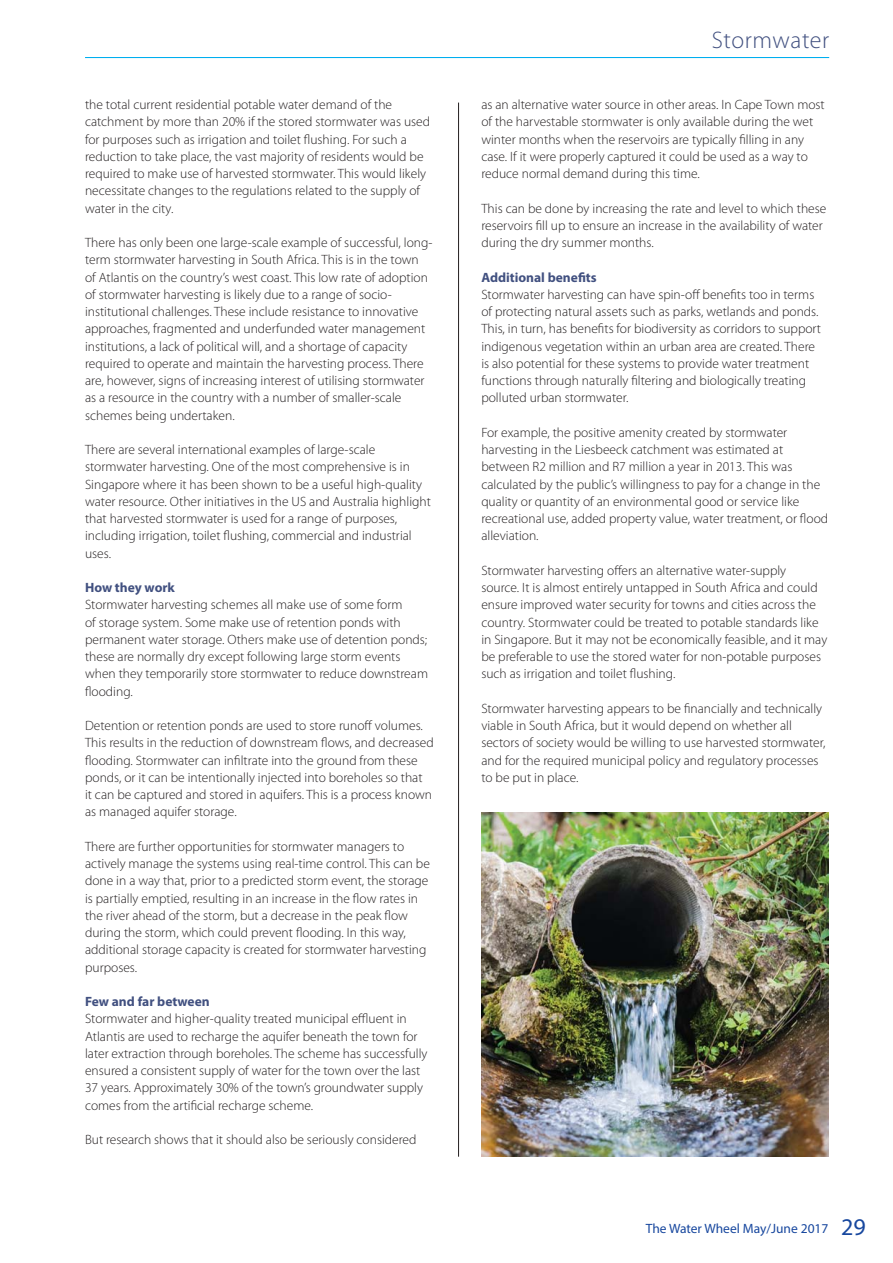
<style>
.page{position:relative;width:893px;height:1263px;background:#fff}
.page>*{position:absolute;margin:0;border:0;box-sizing:border-box;transform-origin:0 0}
.t1{font:300 24px "Myriad Pro";letter-spacing:.025em;color:#415080}
.t2{font:300 13.5px/17.2px "Myriad Pro";color:#231f20}
.t3{font:700 13.5px "Myriad Pro";color:#415080}
.t4{font:13.5px "Myriad Pro";color:#17479e}
.s1{font-size:24px}
</style>
<div class="page">
<hr style="left:85px;top:57px;width:744px;height:1px;background:#00aeef">
<hr style="left:458px;top:103px;width:1px;height:1054px;background:#231f20">
<img style="left:481px;top:812px;width:347px;height:345px">
<p class="t2" style="left:85px;top:97px;width:347px">the total current residential potable water demand of the catchment by more than 20% if the stored stormwater was used for purposes such as irrigation and toilet flushing. For such a reduction to take place, the vast majority of residents would be required to make use of harvested stormwater. This would likely necessitate changes to the regulations related to the supply of water in the city.</p>
<p class="t2" style="left:85px;top:235px;width:349px">There has only been one large-scale example of successful, long&shy;term stormwater harvesting in South Africa. This is in the town of Atlantis on the country’s west coast. This low rate of adoption of stormwater harvesting is likely due to a range of socio&shy;institutional challenges. These include resistance to innovative approaches, fragmented and underfunded water management institutions, a lack of political will, and a shortage of capacity required to operate and maintain the harvesting process. There are, however, signs of increasing interest of utilising stormwater as a resource in the country with a number of smaller-scale schemes being undertaken.</p>
<p class="t2" style="left:85px;top:442px;width:347px">There are several international examples of large-scale stormwater harvesting. One of the most comprehensive is in Singapore where it has been shown to be a useful high-quality water resource. Other initiatives in the US and Australia highlight that harvested stormwater is used for a range of purposes, including irrigation, toilet flushing, commercial and industrial uses.</p>
<p class="t3" style="left:85px;top:582px;width:91px">How they work</p>
<p class="t2" style="left:85px;top:597px;width:344px">Stormwater harvesting schemes all make use of some form<br>of storage system. Some make use of retention ponds with permanent water storage. Others make use of detention ponds; these are normally dry except following large storm events when they temporarily store stormwater to reduce downstream flooding.</p>
<p class="t2" style="left:85px;top:718px;width:350px">Detention or retention ponds are used to store runoff volumes.<br>This results in the reduction of downstream flows, and decreased flooding. Stormwater can infiltrate into the ground from these ponds, or it can be intentionally injected into boreholes so that<br>it can be captured and stored in aquifers. This is a process known as managed aquifer storage.</p>
<p class="t2" style="left:85px;top:839px;width:346px">There are further opportunities for stormwater managers to actively manage the systems using real-time control. This can be done in a way that, prior to a predicted storm event, the storage is partially emptied, resulting in an increase in the flow rates in the river ahead of the storm, but a decrease in the peak flow during the storm, which could prevent flooding. In this way, additional storage capacity is created for stormwater harvesting purposes.</p>
<p class="t3" style="left:85px;top:996px;width:126px">Few and far between</p>
<p class="t2" style="left:85px;top:1011px;width:344px">Stormwater and higher-quality treated municipal effluent in Atlantis are used to recharge the aquifer beneath the town for later extraction through boreholes. The scheme has successfully ensured a consistent supply of water for the town over the last 37 years. Approximately 30% of the town’s groundwater supply comes from the artificial recharge scheme.</p>
<p class="t2" style="left:85px;top:1132px;width:333px">But research shows that it should also be seriously considered</p>
<h1 class="t1" style="left:712px;top:31px;width:119px">Stormwater</h1>
<p class="t2" style="left:481px;top:97px;width:345px">as an alternative water source in other areas. In Cape Town most of the harvestable stormwater is only available during the wet winter months when the reservoirs are typically filling in any case. If it were properly captured it could be used as a way to reduce normal demand during this time.</p>
<p class="t2" style="left:481px;top:201px;width:347px">This can be done by increasing the rate and level to which these reservoirs fill up to ensure an increase in the availability of water during the dry summer months.</p>
<p class="t3" style="left:481px;top:272px;width:117px">Additional benefits</p>
<p class="t2" style="left:481px;top:287px;width:341px">Stormwater harvesting can have spin-off benefits too in terms of protecting natural assets such as parks, wetlands and ponds.<br>This, in turn, has benefits for biodiversity as corridors to support indigenous vegetation within an urban area are created. There is also potential for these systems to provide water treatment functions through naturally filtering and biologically treating polluted urban stormwater.</p>
<p class="t2" style="left:481px;top:425px;width:348px">For example, the positive amenity created by stormwater harvesting in the Liesbeeck catchment was estimated at between R2 million and R7 million a year in 2013. This was calculated by the public’s willingness to pay for a change in the quality or quantity of an environmental good or service like recreational use, added property value, water treatment, or flood alleviation.</p>
<p class="t2" style="left:481px;top:563px;width:347px">Stormwater harvesting offers an alternative water-supply source. It is almost entirely untapped in South Africa and could ensure improved water security for towns and cities across the country. Stormwater could be treated to potable standards like in Singapore. But it may not be economically feasible, and it may be preferable to use the stored water for non-potable purposes such as irrigation and toilet flushing.</p>
<p class="t2" style="left:481px;top:701px;width:346px">Stormwater harvesting appears to be financially and technically viable in South Africa, but it would depend on whether all sectors of society would be willing to use harvested stormwater, and for the required municipal policy and regulatory processes to be put in place.</p>
<p class="t4" style="left:646px;top:1223px;width:221px">The Water Wheel May/June 2017 <span class="s1">29</span></p>
</div>
